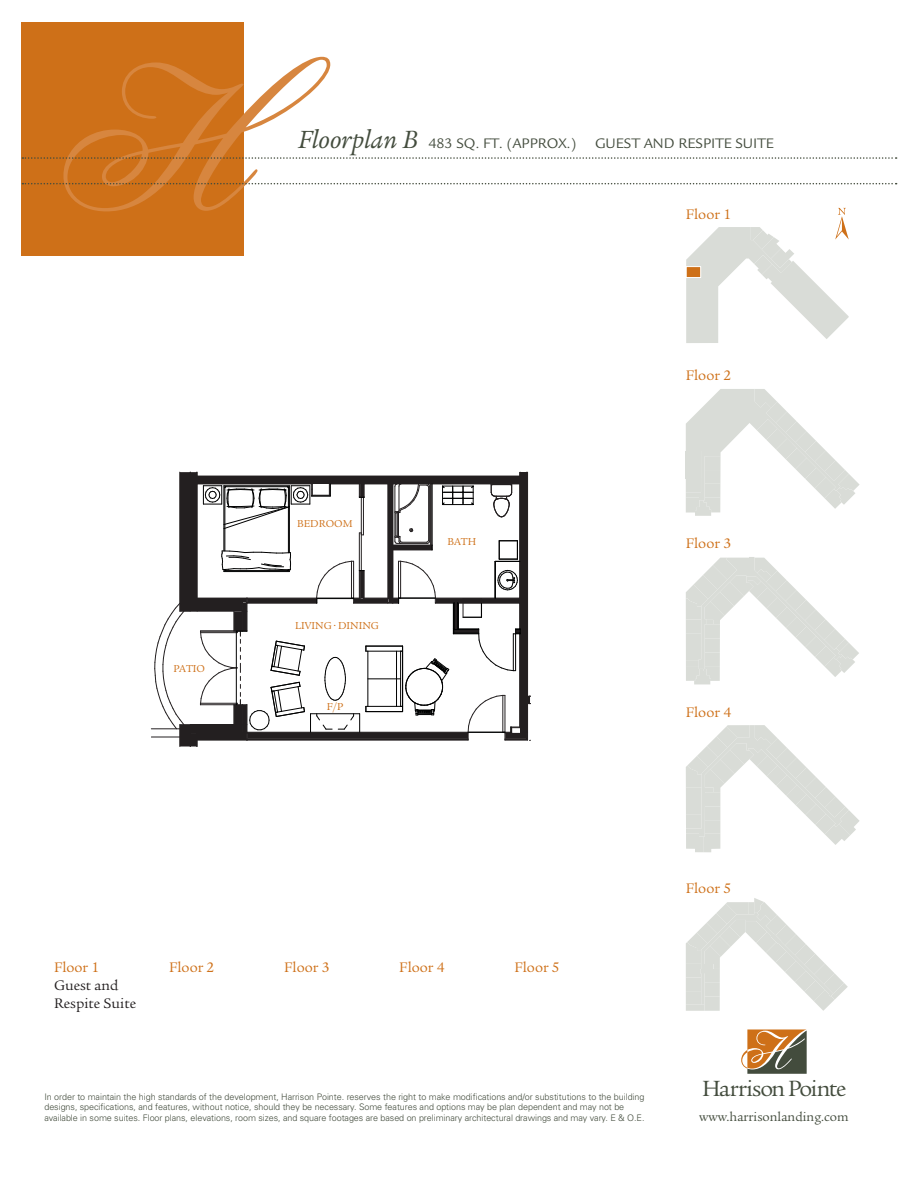
<style>
.page{position:relative;width:918px;height:1188px;background:#fff}
.page>*{position:absolute;margin:0;border:0;box-sizing:border-box;transform-origin:0 0}
.t1{font:23.85px "Legacy Serif";letter-spacing:-.04em;color:#434c3d}
.t2{font:15px "Legacy Serif";color:#ce7018}
.t3{font:15px "Legacy Sans";color:#434c3d}
.t4{font:15px/18px "Legacy Serif";color:#231f20}
.t5{font:13.5px "Legacy Serif";color:#434c3d}
.t6{font:10.95px "Legacy Serif";color:#ce7018}
.t7{font:300 9px/10.8px "Univers";letter-spacing:-.005em;color:#434c3d}
.s1{font-family:"Legacy Serif";font-style:italic;font-size:27px}
</style>
<div class="page">
<div style="left:21px;top:22px;width:223px;height:234px;background:#ce7018"></div>
<svg style="left:741px;top:1029px;width:66px;height:45px;background:#a5845d"></svg>
<svg style="left:151px;top:472px;width:380px;height:275px"></svg>
<svg style="left:686px;top:389px;width:174px;height:127px"></svg>
<svg style="left:686px;top:557px;width:173px;height:127px"></svg>
<svg style="left:686px;top:725px;width:174px;height:127px"></svg>
<svg style="left:686px;top:898px;width:162px;height:113px"></svg>
<svg style="left:22px;top:57px;width:875px;height:286px"></svg>
<h2 class="t3" style="left:298px;top:135px;width:280px"><span class="s1">Floorplan B</span> 483 SQ. FT. (APPROX.)</h2>
<h2 class="t3" style="left:595px;top:135px;width:180px">GUEST AND RESPITE SUITE</h2>
<h2 class="t2" style="left:686px;top:206px;width:47px">Floor 1</h2>
<p class="t6" style="left:174px;top:663px;width:33px">PATIO</p>
<p class="t6" style="left:297px;top:518px;width:57px">BEDROOM</p>
<p class="t6" style="left:295px;top:620px;width:85px">LIVING • DINING</p>
<p class="t6" style="left:327px;top:700px;width:18px">F/P</p>
<p class="t6" style="left:448px;top:535px;width:30px">BATH</p>
<h2 class="t2" style="left:686px;top:367px;width:47px">Floor 2</h2>
<h2 class="t2" style="left:686px;top:535px;width:47px">Floor 3</h2>
<h2 class="t2" style="left:686px;top:703px;width:47px">Floor 4</h2>
<h2 class="t2" style="left:54px;top:959px;width:47px">Floor 1</h2>
<h2 class="t4" style="left:54px;top:976px;width:84px">Guest and<br>Respite Suite</h2>
<h2 class="t2" style="left:169px;top:959px;width:47px">Floor 2</h2>
<h2 class="t2" style="left:284px;top:959px;width:47px">Floor 3</h2>
<h2 class="t2" style="left:399px;top:959px;width:47px">Floor 4</h2>
<h2 class="t2" style="left:514px;top:959px;width:47px">Floor 5</h2>
<p class="t7" style="left:44px;top:1091px;width:602px">In order to maintain the high standards of the development, Harrison Pointe. reserves the right to make modifications and/or substitutions to the building designs, specifications, and features, without notice, should they be necessary. Some features and options may be plan dependent and may not be available in some suites. Floor plans, elevations, room sizes, and square footages are based on preliminary architectural drawings and may vary. E &amp; O.E.</p>
<h2 class="t2" style="left:686px;top:880px;width:47px">Floor 5</h2>
<h1 class="t1" style="left:702px;top:1075px;width:146px">Harrison Pointe</h1>
<h3 class="t5" style="left:699px;top:1109px;width:151px">www.harrisonlanding.com</h3>
</div>
